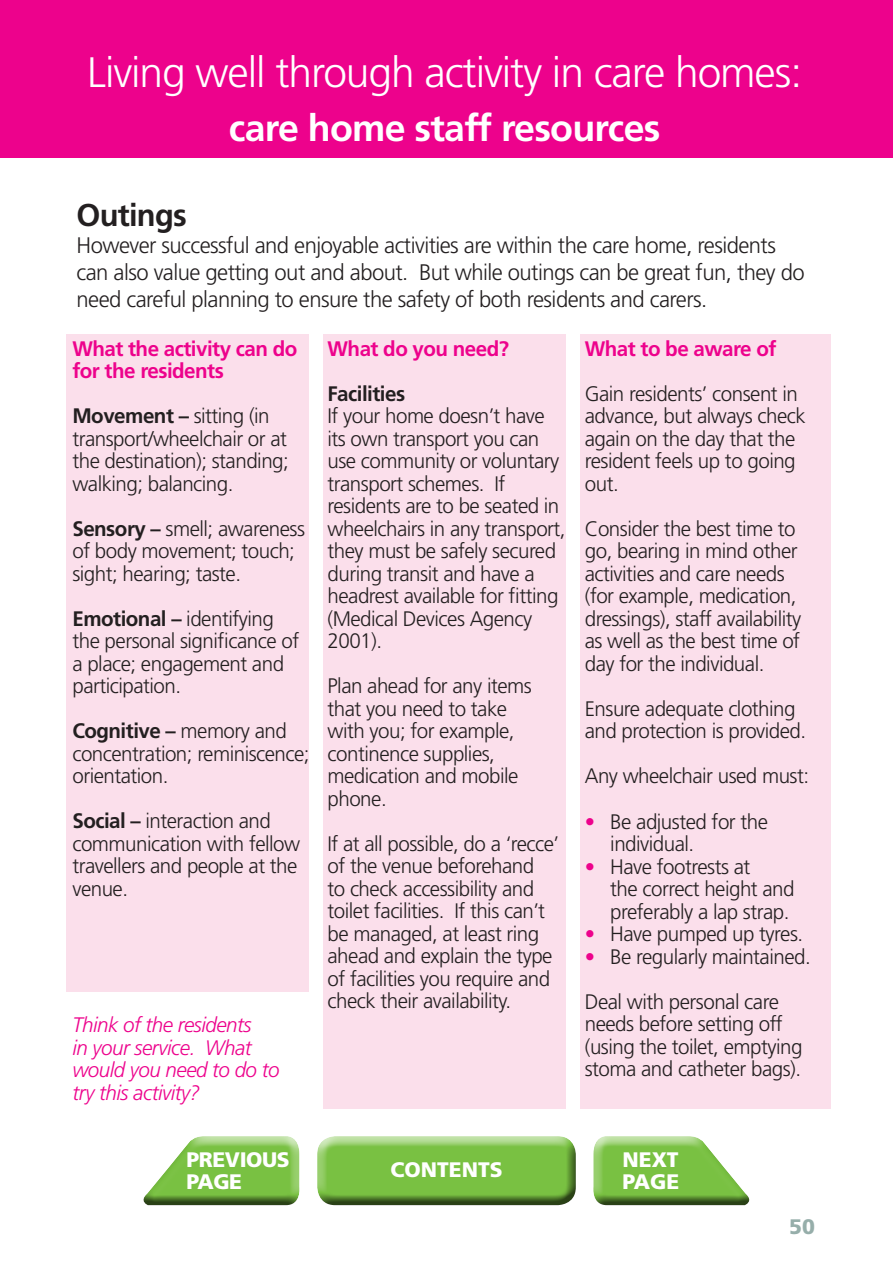
<style>
.page{position:relative;width:893px;height:1263px;background:#fff}
.page>*{position:absolute;margin:0;border:0;box-sizing:border-box;transform-origin:0 0}
.t1{font:300 42.6px "Frutiger";letter-spacing:-.025em;color:#fff}
.t2{font:700 37.5px "Frutiger";letter-spacing:-.02em;color:#fff}
.t3{font:700 31.5px "Frutiger";letter-spacing:-.025em;color:#231f20}
.t4{font:300 22.5px/27px "Frutiger";letter-spacing:-.025em;color:#231f20}
.t5{font:300 21px/22.5px "Frutiger";letter-spacing:-.025em;color:#231f20}
.t6{font:italic 300 21px/22.5px "Frutiger";letter-spacing:-.025em;color:#ed028c}
.t7{font:700 21px/22.5px "Frutiger";letter-spacing:-.025em;color:#ed028c}
.t8{font:900 21px "Frutiger";color:#fff}
.t9{font:700 21px "Frutiger";letter-spacing:-.025em;color:#231f20}
.t10{font:900 21px "Frutiger";letter-spacing:-.02em;color:#fff}
.t11{font:900 21px "Frutiger";color:#96aeaa}
.s1{font-weight:700}
.s2{color:#ed028c}
</style>
<div class="page">
<div style="left:66px;top:335px;width:242px;height:657px;background:#fbdfeb"></div>
<div style="left:323px;top:335px;width:243px;height:774px;background:#fbdfeb"></div>
<div style="left:580px;top:335px;width:251px;height:774px;background:#fbdfeb"></div>
<div style="left:0;top:0;width:893px;height:157px;background:#ed028c"></div>
<div style="left:316px;top:1125px;width:261px;height:70px;background:#fff;opacity:.75"></div>
<div style="left:316px;top:1139px;width:261px;height:66px;background:#231f20;opacity:.75"></div>
<div style="left:143px;top:1133px;width:158px;height:64px;background:#fff;opacity:.75"></div>
<div style="left:143px;top:1143px;width:158px;height:62px;background:#231f20;opacity:.75"></div>
<div style="left:592px;top:1133px;width:157px;height:64px;background:#fff;opacity:.75"></div>
<div style="left:592px;top:1143px;width:157px;height:62px;background:#231f20;opacity:.75"></div>
<p class="t1" style="left:87px;top:49px;width:716px">Living well through activity in care homes:</p>
<p class="t2" style="left:229px;top:106px;width:433px">care home staff resources</p>
<p class="t3" style="left:77px;top:196px;width:112px">Outings</p>
<p class="t4" style="left:77px;top:232px;width:730px">However successful and enjoyable activities are within the care home, residents can also value getting out and about. But while outings can be great fun, they do need careful planning to ensure the safety of both residents and carers.</p>
<p class="t7" style="left:72px;top:337px;width:226px">What the activity can do for the residents</p>
<p class="t5" style="left:72px;top:405px;width:218px"><span class="s1">Movement –</span> sitting (in transport/wheelchair or at the destination); standing; walking; balancing.</p>
<p class="t5" style="left:72px;top:518px;width:234px"><span class="s1">Sensory –</span> smell; awareness of body movement; touch; sight; hearing; taste.</p>
<p class="t5" style="left:72px;top:608px;width:228px"><span class="s1">Emotional –</span> identifying the personal significance of a place; engagement and participation.</p>
<p class="t5" style="left:72px;top:720px;width:239px"><span class="s1">Cognitive –</span> memory and concentration; reminiscence; orientation.</p>
<p class="t5" style="left:72px;top:810px;width:229px"><span class="s1">Social –</span> interaction and communication with fellow travellers and people at the venue.</p>
<p class="t7" style="left:585px;top:337px;width:193px">What to be aware of</p>
<p class="t5" style="left:585px;top:382px;width:222px">Gain residents’ consent in advance, but always check again on the day that the resident feels up to going out.</p>
<p class="t5" style="left:585px;top:517px;width:218px">Consider the best time to go, bearing in mind other activities and care needs (for example, medication, dressings), staff availability as well as the best time of day for the individual.</p>
<p class="t5" style="left:585px;top:697px;width:223px">Ensure adequate clothing and protection is provided.</p>
<p class="t5" style="left:585px;top:765px;width:226px">Any wheelchair used must:</p>
<p class="t5" style="left:610px;top:810px;width:159px;text-indent:-25px"><span class="s2">•</span> Be adjusted for the individual.</p>
<p class="t5" style="left:610px;top:855px;width:186px;text-indent:-25px"><span class="s2">•</span> Have footrests at<br>the correct height and preferably a lap strap.</p>
<p class="t5" style="left:585px;top:923px;width:220px"><span class="s2">•</span> Have pumped up tyres.</p>
<p class="t5" style="left:585px;top:945px;width:227px"><span class="s2">•</span> Be regularly maintained.</p>
<p class="t5" style="left:585px;top:990px;width:219px">Deal with personal care needs before setting off (using the toilet, emptying stoma and catheter bags).</p>
<p class="t7" style="left:328px;top:337px;width:183px">What do you need?</p>
<p class="t9" style="left:328px;top:381px;width:79px">Facilities</p>
<p class="t5" style="left:328px;top:405px;width:240px">If your home doesn’t have its own transport you can use community or voluntary transport schemes. If residents are to be seated in wheelchairs in any transport, they must be safely secured during transit and have a headrest available for fitting (Medical Devices Agency<br>2001).</p>
<p class="t5" style="left:328px;top:675px;width:206px">Plan ahead for any items that you need to take with you; for example, continence supplies, medication and mobile phone.</p>
<p class="t5" style="left:328px;top:832px;width:233px">If at all possible, do a ‘recce’ of the venue beforehand<br>to check accessibility and toilet facilities. If this can’t be managed, at least ring ahead and explain the type of facilities you require and check their availability.</p>
<p class="t6" style="left:72px;top:1014px;width:209px">Think of the residents<br>in your service. What would you need to do to try this activity?</p>
<p class="t10" style="left:187px;top:1147px;width:105px">PREVIOUS</p>
<p class="t8" style="left:187px;top:1169px;width:57px">PAGE</p>
<p class="t8" style="left:390px;top:1156px;width:114px">CONTENTS</p>
<p class="t8" style="left:623px;top:1147px;width:58px">NEXT</p>
<p class="t8" style="left:623px;top:1169px;width:58px">PAGE</p>
<p class="t11" style="left:789px;top:1214px;width:27px">50</p>
</div>
